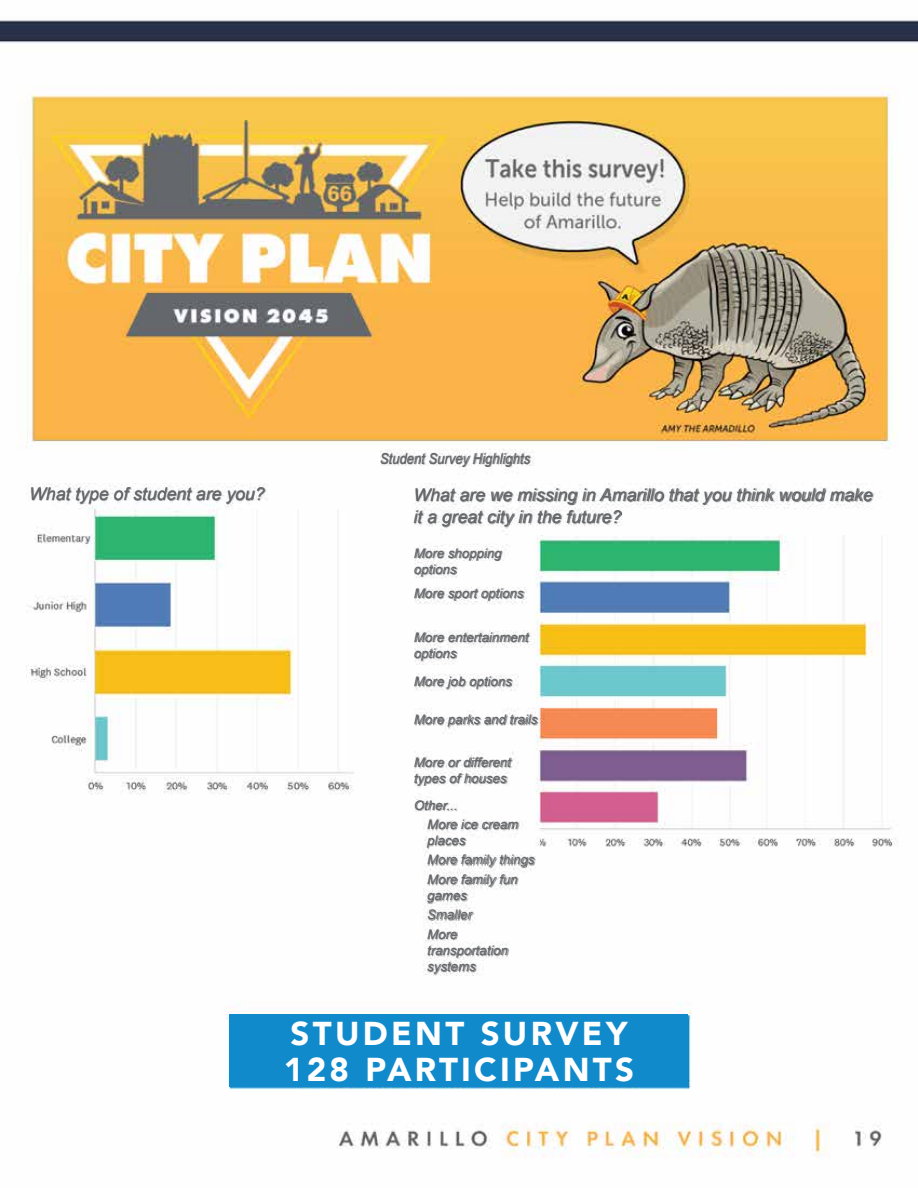
<style>
.page{position:relative;width:918px;height:1188px;background:#fff}
.page>*{position:absolute;margin:0;border:0;box-sizing:border-box;transform-origin:0 0}
.t1{font:900 33px/36px "Avenir";letter-spacing:.1em;color:#fff}
.t2{font:italic 17.7px/22px "Arial";color:#64676b}
.t3{font:italic 15px "Arial";color:#64676b;scale:.87 1}
.t4{font:italic 13.2px/19.4px "Arial";color:#64676b}
</style>
<div class="page">
<img style="left:0;top:20px;width:918px;height:1138px">
<div style="left:230px;top:1014px;width:458px;height:73px;background:#118acb"></div>
<p class="t3" style="left:380px;top:449px;width:174px">Student Survey Highlights</p>
<h2 class="t2" style="left:29px;top:483px;width:237px">What type of student are you?</h2>
<h2 class="t2" style="left:413px;top:484px;width:461px">What are we missing in Amarillo that you think would make it a great city in the future?</h2>
<p class="t4" style="left:414px;top:546px;width:89px;line-height:16.2px">More shopping options</p>
<p class="t4" style="left:414px;top:584px;width:111px">More sport options</p>
<p class="t4" style="left:414px;top:629px;width:116px;line-height:16.2px">More entertainment options</p>
<p class="t4" style="left:414px;top:672px;width:99px">More job options</p>
<p class="t4" style="left:414px;top:710px;width:125px">More parks and trails</p>
<p class="t4" style="left:414px;top:754px;width:99px;line-height:16.2px">More or different types of houses</p>
<p class="t4" style="left:427px;top:795px;width:93px;text-indent:-13px">Other...<br>More ice cream</p>
<p class="t4" style="left:427px;top:831px;width:109px">places<br>More family things<br>More family fun</p>
<p class="t4" style="left:427px;top:886px;width:46px">games<br>Smaller<br>More</p>
<p class="t4" style="left:427px;top:942px;width:82px;line-height:16.2px">transportation systems</p>
<h1 class="t1" style="left:284px;top:1014px;width:352px">STUDENT SURVEY<br>128 PARTICIPANTS</h1>
</div>
